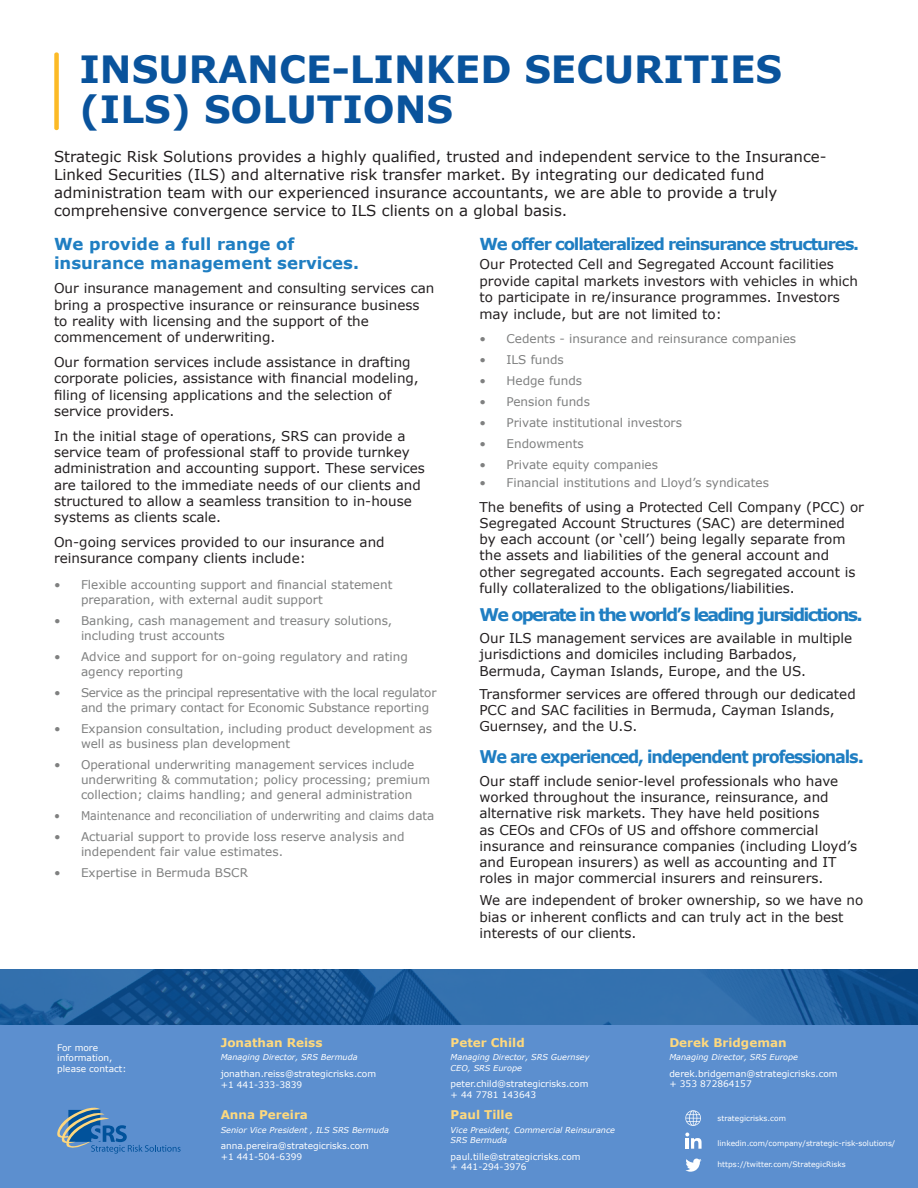
<style>
.page{position:relative;width:918px;height:1188px;background:#fff}
.page>*{position:absolute;margin:0;border:0;box-sizing:border-box;transform-origin:0 0}
.t1{font:700 37.5px/40.7px "Verdana";color:#09539c}
.t2{font:700 17.4px "Verdana";letter-spacing:-.1em;color:#1f7ec2}
.t3{font:700 17.4px "Verdana";letter-spacing:-.07em;color:#1f7ec2;scale:.92 1}
.t4{font:700 16.5px "Verdana";color:#1f7ec2}
.t5{font:700 16.5px "Verdana";letter-spacing:-.07em;color:#1f7ec2}
.t6{font:15px/18px "Verdana";color:#231f20}
.t7{font:13.5px/16.2px "Verdana";color:#231f20}
.t8{font:12px/15px "Verdana";color:#7f8080}
.t9{font:700 12px "Verdana";color:#ffd97d}
.t10{font:12px "Verdana";color:#7f8080;scale:.92 1}
.t11{font:9px "Verdana";color:#fff}
.t12{font:italic 8.1px/10.5px "Verdana";color:#fff}
.t13{font:7.5px "Verdana";color:#fff}
</style>
<div class="page">
<div style="left:54px;top:52px;width:5px;height:78px;background:#fcba26;border-radius:2px"></div>
<svg style="left:0;top:969px;width:918px;height:57px;background:#23619e"></svg>
<div style="left:0;top:1026px;width:918px;height:162px;background:#5c8fcf"></div>
<svg style="left:57px;top:1107px;width:124px;height:47px"></svg>
<svg style="left:685px;top:1159px;width:17px;height:13px"></svg>
<svg style="left:685px;top:1133px;width:17px;height:16px"></svg>
<svg style="left:685px;top:1110px;width:16px;height:16px"></svg>
<p class="t1" style="left:80px;top:48px;width:704px">INSURANCE-LINKED SECURITIES (ILS) SOLUTIONS</p>
<p class="t6" style="left:54px;top:147px;width:774px">Strategic Risk Solutions provides a highly qualified, trusted and independent service to the Insurance-Linked Securities (ILS) and alternative risk transfer market. By integrating our dedicated fund administration team with our experienced insurance accountants, we are able to provide a truly comprehensive convergence service to ILS clients on a global basis.</p>
<p class="t4" style="left:54px;top:232px;width:242px">We provide a full range of</p>
<p class="t4" style="left:54px;top:252px;width:306px">insurance management services.</p>
<p class="t7" style="left:54px;top:280px;width:382px">Our insurance management and consulting services can</p>
<p class="t7" style="left:54px;top:297px;width:367px">bring a prospective insurance or reinsurance business</p>
<p class="t7" style="left:54px;top:313px;width:316px">to reality with licensing and the support of the</p>
<p class="t7" style="left:54px;top:329px;width:223px">commencement of underwriting.</p>
<p class="t7" style="left:54px;top:354px;width:358px">Our formation services include assistance in drafting</p>
<p class="t7" style="left:54px;top:370px;width:366px">corporate policies, assistance with financial modeling,</p>
<p class="t7" style="left:54px;top:387px;width:339px">filing of licensing applications and the selection of service providers.</p>
<p class="t7" style="left:54px;top:428px;width:353px">In the initial stage of operations, SRS can provide a</p>
<p class="t7" style="left:54px;top:444px;width:357px">service team of professional staff to provide turnkey</p>
<p class="t7" style="left:54px;top:460px;width:372px">administration and accounting support. These services</p>
<p class="t7" style="left:54px;top:477px;width:368px">are tailored to the immediate needs of our clients and</p>
<p class="t7" style="left:54px;top:493px;width:359px">structured to allow a seamless transition to in-house</p>
<p class="t7" style="left:54px;top:509px;width:169px">systems as clients scale.</p>
<p class="t7" style="left:54px;top:534px;width:332px">On-going services provided to our insurance and reinsurance company clients include:</p>
<p class="t8" style="left:81px;top:577px;width:313px;text-indent:-27px">• Flexible accounting support and financial statement preparation, with external audit support</p>
<p class="t8" style="left:81px;top:613px;width:313px;text-indent:-27px">• Banking, cash management and treasury solutions, including trust accounts</p>
<p class="t8" style="left:81px;top:649px;width:328px;text-indent:-27px">• Advice and support for on-going regulatory and rating agency reporting</p>
<p class="t8" style="left:81px;top:685px;width:357px;text-indent:-27px">• Service as the principal representative with the local regulator and the primary contact for Economic Substance reporting</p>
<p class="t8" style="left:81px;top:721px;width:353px;text-indent:-27px">• Expansion consultation, including product development as well as business plan development</p>
<p class="t8" style="left:81px;top:757px;width:351px;text-indent:-27px">• Operational underwriting management services include underwriting &amp; commutation; policy processing; premium collection; claims handling; and general administration</p>
<p class="t10" style="left:54px;top:808px;width:415px">• Maintenance and reconciliation of underwriting and claims data</p>
<p class="t8" style="left:81px;top:829px;width:325px;text-indent:-27px">• Actuarial support to provide loss reserve analysis and independent fair value estimates.</p>
<p class="t8" style="left:54px;top:865px;width:196px">• Expertise in Bermuda BSCR</p>
<p class="t5" style="left:480px;top:232px;width:381px">We offer collateralized reinsurance structures.</p>
<p class="t7" style="left:480px;top:256px;width:356px">Our Protected Cell and Segregated Account facilities</p>
<p class="t7" style="left:480px;top:273px;width:380px">provide capital markets investors with vehicles in which</p>
<p class="t7" style="left:480px;top:288px;width:362px;line-height:16.8px">to participate in re/insurance programmes. Investors may include, but are not limited to:</p>
<p class="t8" style="left:480px;top:331px;width:318px">• Cedents - insurance and reinsurance companies</p>
<p class="t8" style="left:480px;top:352px;width:86px">• ILS funds</p>
<p class="t8" style="left:480px;top:373px;width:104px">• Hedge funds</p>
<p class="t8" style="left:480px;top:394px;width:112px">• Pension funds</p>
<p class="t8" style="left:480px;top:415px;width:204px">• Private institutional investors</p>
<p class="t8" style="left:480px;top:436px;width:106px">• Endowments</p>
<p class="t8" style="left:480px;top:457px;width:180px">• Private equity companies</p>
<p class="t8" style="left:480px;top:475px;width:291px">• Financial institutions and Lloyd’s syndicates</p>
<p class="t7" style="left:480px;top:499px;width:386px">The benefits of using a Protected Cell Company (PCC) or</p>
<p class="t7" style="left:480px;top:515px;width:378px">Segregated Account Structures (SAC) are determined by each account (or ‘cell’) being legally separate from the assets and liabilities of the general account and other segregated accounts. Each segregated account is fully collateralized to the obligations/liabilities.</p>
<p class="t2" style="left:480px;top:602px;width:385px">We operate in the world’s leading jursidictions.</p>
<p class="t7" style="left:480px;top:630px;width:374px">Our ILS management services are available in multiple jurisdictions and domiciles including Barbados,<br>Bermuda, Cayman Islands, Europe, and the US.</p>
<p class="t7" style="left:480px;top:686px;width:378px">Transformer services are offered through our dedicated<br>PCC and SAC facilities in Bermuda, Cayman Islands,<br>Guernsey, and the U.S.</p>
<p class="t3" style="left:480px;top:744px;width:419px">We are experienced, independent professionals.</p>
<p class="t7" style="left:480px;top:773px;width:379px">Our staff include senior-level professionals who have worked throughout the insurance, reinsurance, and alternative risk markets. They have held positions<br>as CEOs and CFOs of US and offshore commercial insurance and reinsurance companies (including Lloyd’s and European insurers) as well as accounting and IT roles in major commercial insurers and reinsurers.</p>
<p class="t7" style="left:480px;top:892px;width:385px">We are independent of broker ownership, so we have no bias or inherent conflicts and can truly act in the best interests of our clients.</p>
<p class="t11" style="left:57px;top:1041px;width:42px">For more</p>
<p class="t11" style="left:57px;top:1052px;width:57px">information,</p>
<p class="t11" style="left:57px;top:1062px;width:71px">please contact:</p>
<p class="t9" style="left:221px;top:1034px;width:103px">Jonathan Reiss</p>
<p class="t12" style="left:221px;top:1052px;width:139px">Managing Director, SRS Bermuda</p>
<p class="t11" style="left:221px;top:1067px;width:157px">jonathan.reiss@strategicrisks.com</p>
<p class="t11" style="left:221px;top:1078px;width:83px">+1 441-333-3839</p>
<p class="t9" style="left:221px;top:1107px;width:89px">Anna Pereira</p>
<p class="t12" style="left:221px;top:1125px;width:170px">Senior Vice President , ILS SRS Bermuda</p>
<p class="t11" style="left:221px;top:1140px;width:150px">anna.pereira@strategicrisks.com</p>
<p class="t11" style="left:221px;top:1151px;width:83px">+1 441-504-6399</p>
<p class="t9" style="left:451px;top:1034px;width:76px">Peter Child</p>
<p class="t12" style="left:451px;top:1052px;width:140px">Managing Director, SRS Guernsey</p>
<p class="t12" style="left:451px;top:1063px;width:73px">CEO, SRS Europe</p>
<p class="t11" style="left:451px;top:1078px;width:139px">peter.child@strategicrisks.com</p>
<p class="t11" style="left:451px;top:1088px;width:87px">+ 44 7781 143643</p>
<p class="t9" style="left:451px;top:1107px;width:64px">Paul Tille</p>
<p class="t12" style="left:451px;top:1125px;width:166px">Vice President, Commercial Reinsurance<br>SRS Bermuda</p>
<p class="t11" style="left:451px;top:1151px;width:131px">paul.tille@strategicrisks.com</p>
<p class="t11" style="left:451px;top:1161px;width:77px">+ 441-294-3976</p>
<p class="t9" style="left:669px;top:1034px;width:119px">Derek Bridgeman</p>
<p class="t12" style="left:669px;top:1052px;width:130px">Managing Director, SRS Europe</p>
<p class="t11" style="left:669px;top:1067px;width:170px">derek.bridgeman@strategicrisks.com</p>
<p class="t11" style="left:669px;top:1078px;width:84px">+ 353 872864157</p>
<p class="t13" style="left:718px;top:1113px;width:70px">strategicrisks.com</p>
<p class="t13" style="left:718px;top:1138px;width:179px">linkedin.com/company/strategic-risk-solutions/</p>
<p class="t13" style="left:718px;top:1159px;width:130px">https://twitter.com/StrategicRisks</p>
</div>
